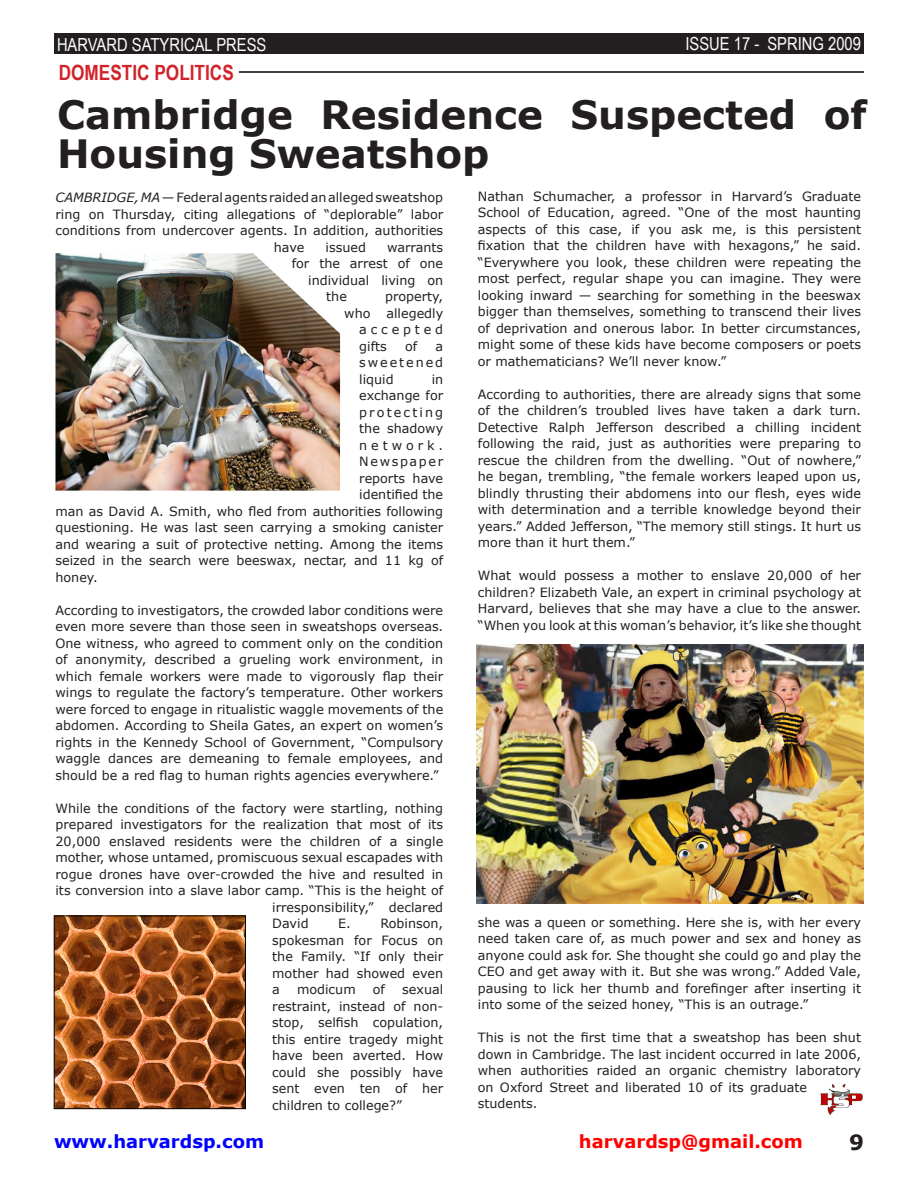
<style>
.page{position:relative;width:918px;height:1188px;background:#fff}
.page>*{position:absolute;margin:0;border:0;box-sizing:border-box;transform-origin:0 0}
.t1{font:700 39px/39px "Verdana";color:#231f20}
.t2{font:700 21px "Arial Narrow";color:#d1232a}
.t3{font:18px "Arial Narrow";color:#fff}
.t4{font:700 18px "Verdana";color:#f00}
.t5{font:700 18px "Verdana";color:#00f}
.t6{font:12.75px/16.5px "Verdana";color:#231f20;text-align:justify}
.t7{font:12.75px "Verdana";letter-spacing:.165em;color:#231f20}
.t8{font:12.75px "Verdana";letter-spacing:.13em;color:#231f20}
.t9{font:12.75px "Verdana";letter-spacing:.31em;color:#231f20}
.s1{font-style:italic}
</style>
<div class="page">
<div style="left:54px;top:34px;width:810px;height:20px;background:#231f20"></div>
<hr style="left:239px;top:71px;width:625px;height:2px;background:#040503">
<img style="left:56px;top:253px;width:284px;height:238px">
<img style="left:56px;top:918px;width:188px;height:189px">
<div style="left:54px;top:916px;width:192px;height:193px;border:1px solid #040503"></div>
<img style="left:820px;top:1083px;width:43px;height:32px">
<img style="left:476px;top:645px;width:388px;height:258px">
<p class="t3" style="left:57px;top:34px;width:211px">HARVARD SATYRICAL PRESS</p>
<p class="t3" style="left:685px;top:34px;width:177px">ISSUE 17 - SPRING 2009</p>
<p class="t2" style="left:59px;top:61px;width:177px">DOMESTIC POLITICS</p>
<p class="t1" style="left:57px;top:94px;width:811px">Cambridge Residence Suspected of<br>Housing Sweatshop</p>
<p class="t6" style="left:56px;top:189px;width:389px"><span class="s1">CAMBRIDGE, MA</span> — Federal agents raided an alleged sweatshop</p>
<p class="t6" style="left:56px;top:206px;width:389px">ring on Thursday, citing allegations of “deplorable” labor</p>
<p class="t6" style="left:56px;top:222px;width:389px">conditions from undercover agents. In addition, authorities</p>
<p class="t6" style="left:274px;top:239px;width:32px">have</p>
<p class="t6" style="left:326px;top:239px;width:42px">issued</p>
<p class="t6" style="left:387px;top:239px;width:58px">warrants</p>
<p class="t6" style="left:292px;top:255px;width:153px">for the arrest of one</p>
<p class="t6" style="left:308px;top:272px;width:137px">individual living on</p>
<p class="t6" style="left:326px;top:288px;width:22px">the</p>
<p class="t6" style="left:385px;top:288px;width:60px">property,</p>
<p class="t6" style="left:344px;top:305px;width:28px">who</p>
<p class="t6" style="left:359px;top:305px;width:86px;text-indent:27px">allegedly accepted gifts</p>
<p class="t6" style="left:405px;top:338px;width:14px">of</p>
<p class="t6" style="left:359px;top:338px;width:86px;text-indent:76px">a sweetened liquid</p>
<p class="t6" style="left:432px;top:371px;width:13px">in</p>
<p class="t6" style="left:359px;top:387px;width:86px">exchange for</p>
<p class="t7" style="left:359px;top:404px;width:85px">protecting</p>
<p class="t6" style="left:359px;top:420px;width:86px">the shadowy</p>
<p class="t9" style="left:359px;top:437px;width:85px">network.</p>
<p class="t8" style="left:359px;top:454px;width:86px">Newspaper</p>
<p class="t6" style="left:359px;top:470px;width:86px">reports have</p>
<p class="t6" style="left:359px;top:486px;width:86px">identified the</p>
<p class="t6" style="left:56px;top:503px;width:389px">man as David A. Smith, who fled from authorities following</p>
<p class="t6" style="left:56px;top:519px;width:389px">questioning. He was last seen carrying a smoking canister</p>
<p class="t6" style="left:56px;top:536px;width:389px">and wearing a suit of protective netting. Among the items</p>
<p class="t6" style="left:56px;top:552px;width:389px">seized in the search were beeswax, nectar, and 11 kg of</p>
<p class="t6" style="left:56px;top:569px;width:44px">honey.</p>
<p class="t6" style="left:56px;top:602px;width:389px">According to investigators, the crowded labor conditions were even more severe than those seen in sweatshops overseas.<br>One witness, who agreed to comment only on the condition of anonymity, described a grueling work environment, in which female workers were made to vigorously flap their wings to regulate the factory’s temperature. Other workers were forced to engage in ritualistic waggle movements of the abdomen. According to Sheila Gates, an expert on women’s rights in the Kennedy School of Government, “Compulsory waggle dances are demeaning to female employees, and should be a red flag to human rights agencies everywhere.”</p>
<p class="t6" style="left:56px;top:800px;width:389px">While the conditions of the factory were startling, nothing</p>
<p class="t6" style="left:56px;top:816px;width:389px">prepared investigators for the realization that most of its</p>
<p class="t6" style="left:56px;top:833px;width:389px">20,000 enslaved residents were the children of a single</p>
<p class="t6" style="left:56px;top:849px;width:389px">mother, whose untamed, promiscuous sexual escapades with</p>
<p class="t6" style="left:56px;top:866px;width:389px">rogue drones have over-crowded the hive and resulted in</p>
<p class="t6" style="left:56px;top:882px;width:389px">its conversion into a slave labor camp. “This is the height of</p>
<p class="t6" style="left:272px;top:899px;width:173px">irresponsibility,” declared</p>
<p class="t6" style="left:272px;top:915px;width:38px">David</p>
<p class="t6" style="left:272px;top:915px;width:173px;text-indent:66px">E. Robinson, spokesman for Focus on the Family. “If only their mother had showed even a</p>
<p class="t6" style="left:297px;top:981px;width:60px">modicum</p>
<p class="t6" style="left:373px;top:981px;width:14px">of</p>
<p class="t6" style="left:272px;top:981px;width:173px;text-indent:130px">sexual restraint, instead of non&shy;stop, selfish copulation, this entire tragedy might have been averted. How could she possibly have sent even ten of her children to college?”</p>
<p class="t6" style="left:478px;top:187px;width:385px">Nathan Schumacher, a professor in Harvard’s Graduate School of Education, agreed. “One of the most haunting aspects of this case, if you ask me, is this persistent fixation that the children have with hexagons,” he said. “Everywhere you look, these children were repeating the most perfect, regular shape you can imagine. They were looking inward — searching for something in the beeswax bigger than themselves, something to transcend their lives of deprivation and onerous labor. In better circumstances, might some of these kids have become composers or poets or mathematicians? We’ll never know.”</p>
<p class="t6" style="left:478px;top:385px;width:385px">According to authorities, there are already signs that some of the children’s troubled lives have taken a dark turn.<br>Detective Ralph Jefferson described a chilling incident following the raid, just as authorities were preparing to rescue the children from the dwelling. “Out of nowhere,” he began, trembling, “the female workers leaped upon us, blindly thrusting their abdomens into our flesh, eyes wide with determination and a terrible knowledge beyond their years.” Added Jefferson, “The memory still stings. It hurt us more than it hurt them.”</p>
<p class="t6" style="left:478px;top:567px;width:385px">What would possess a mother to enslave 20,000 of her children? Elizabeth Vale, an expert in criminal psychology at Harvard, believes that she may have a clue to the answer. “When you look at this woman’s behavior, it’s like she thought</p>
<p class="t6" style="left:478px;top:913px;width:385px">she was a queen or something. Here she is, with her every need taken care of, as much power and sex and honey as anyone could ask for. She thought she could go and play the CEO and get away with it. But she was wrong.” Added Vale, pausing to lick her thumb and forefinger after inserting it into some of the seized honey, “This is an outrage.”</p>
<p class="t6" style="left:478px;top:1029px;width:385px;text-align:left">This is not the first time that a sweatshop has been shut down in Cambridge. The last incident occurred in late 2006, when authorities raided an organic chemistry laboratory on Oxford Street and liberated 10 of its graduate students.</p>
<p class="t5" style="left:54px;top:1130px;width:212px">www.harvardsp.com</p>
<p class="t4" style="left:579px;top:1130px;width:226px">harvardsp@gmail.com</p>
</div>
